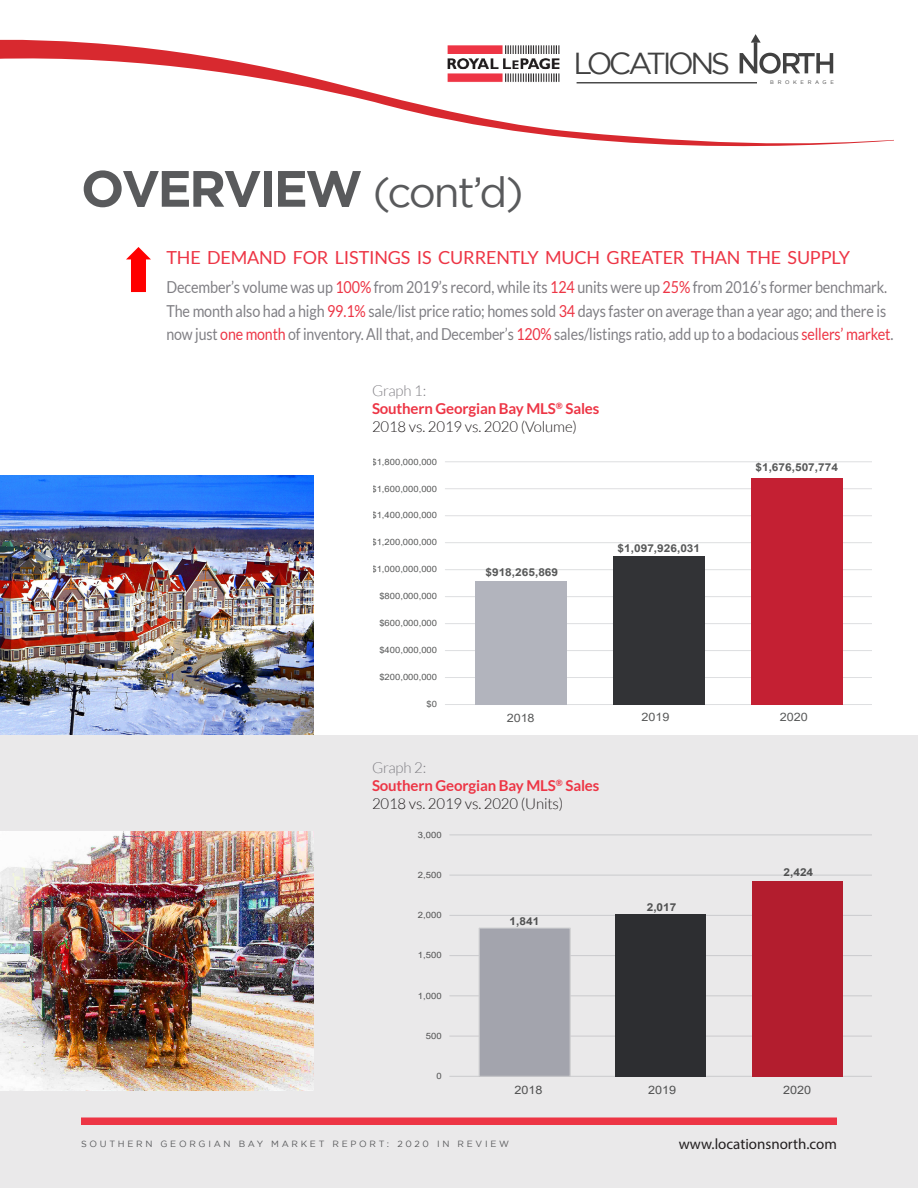
<style>
.page{position:relative;width:918px;height:1188px;background:#fff}
.page>*{position:absolute;margin:0;border:0;box-sizing:border-box;transform-origin:0 0}
.t1{font:700 51px "Gotham";letter-spacing:-.05em;color:#595a5c}
.t2{font:30.3px "Gotham";letter-spacing:-.115em;color:#414141}
.t3{font:18px "Lato";letter-spacing:-.01em;color:#ed3545}
.t4{font:16.5px/23.4px "Lato";letter-spacing:-.01em;color:#807f84;scale:.87 1}
.t5{font:700 15px/18px "Lato";letter-spacing:-.01em;color:#ed3545}
.t6{font:300 15px "Lato";letter-spacing:-.01em;color:#231f20}
.t7{font:15px "Myriad Pro";color:#231f20}
.t8{font:11.55px "Arial";color:#585959;scale:1.09 1}
.t9{font:700 10.95px "Arial";color:#585959;scale:1.09 1}
.t10{font:9px "Gotham";letter-spacing:.3em;color:#595a5c}
.t11{font:8.7px "Arial";color:#585959;scale:1.09 1}
.t12{font:5.25px "Gotham";letter-spacing:.7em;color:#414141}
.s1{font-weight:400;font-size:42px}
.s2{color:#ed3545}
.s3{font-weight:300;color:#807f84}
</style>
<div class="page">
<div style="left:0;top:735px;width:918px;height:453px;background:#eae9ea"></div>
<svg style="left:126px;top:247px;width:25px;height:45px"></svg>
<div style="left:81px;top:1118px;width:756px;height:7px;background:#ed3545"></div>
<img style="left:0;top:831px;width:314px;height:259px">
<img style="left:0;top:476px;width:314px;height:259px">
<hr style="left:450px;top:1076px;width:422px;height:1px;background:#dcdddf">
<hr style="left:450px;top:1036px;width:422px;height:1px;background:#dcdddf">
<hr style="left:450px;top:996px;width:422px;height:1px;background:#dcdddf">
<hr style="left:450px;top:955px;width:422px;height:1px;background:#dcdddf">
<hr style="left:450px;top:915px;width:422px;height:1px;background:#dcdddf">
<hr style="left:450px;top:875px;width:422px;height:1px;background:#dcdddf">
<hr style="left:450px;top:835px;width:422px;height:1px;background:#dcdddf">
<div style="left:479px;top:928px;width:91px;height:148px;background:#a3a4ad"></div>
<div style="left:479px;top:928px;width:92px;height:149px;border:1px solid #dcdddf"></div>
<div style="left:616px;top:914px;width:90px;height:162px;background:#323336"></div>
<div style="left:752px;top:881px;width:91px;height:195px;background:#b31d2e"></div>
<hr style="left:445px;top:704px;width:427px;height:1px;background:#dcdddf">
<hr style="left:445px;top:677px;width:427px;height:1px;background:#dcdddf">
<hr style="left:445px;top:650px;width:427px;height:1px;background:#dcdddf">
<hr style="left:445px;top:623px;width:427px;height:1px;background:#dcdddf">
<hr style="left:445px;top:596px;width:427px;height:1px;background:#dcdddf">
<hr style="left:445px;top:569px;width:427px;height:1px;background:#dcdddf">
<hr style="left:445px;top:542px;width:427px;height:1px;background:#dcdddf">
<hr style="left:445px;top:515px;width:427px;height:1px;background:#dcdddf">
<hr style="left:445px;top:488px;width:427px;height:1px;background:#dcdddf">
<hr style="left:445px;top:462px;width:427px;height:1px;background:#dcdddf">
<div style="left:475px;top:581px;width:92px;height:124px;background:#b2b4bd"></div>
<div style="left:613px;top:556px;width:92px;height:149px;background:#323336"></div>
<div style="left:751px;top:478px;width:92px;height:227px;background:#c42033"></div>
<svg style="left:0;top:37px;width:894px;height:110px"></svg>
<p class="t1" style="left:81px;top:159px;width:444px">OVERVIEW <span class="s1">(cont’d)</span></p>
<h2 class="t2" style="left:573px;top:46px;width:158px">LOCATIONS</h2>
<p class="t12" style="left:770px;top:80px;width:65px">BROKERAGE</p>
<p class="t3" style="left:166px;top:247px;width:685px">THE DEMAND FOR LISTINGS IS CURRENTLY MUCH GREATER THAN THE SUPPLY</p>
<p class="t4" style="left:166px;top:275px;width:837px">December’s volume was up <span class="s2">100%</span> from 2019’s record, while its <span class="s2">124</span> units were up <span class="s2">25%</span> from 2016’s former benchmark.<br>The month also had a high <span class="s2">99.1%</span> sale/list price ratio; homes sold <span class="s2">34</span> days faster on average than a year ago; and there is now just <span class="s2">one month</span> of inventory. All that, and December’s <span class="s2">120%</span> sales/listings ratio, add up to a bodacious <span class="s2">sellers’ market</span>.</p>
<p class="t5" style="left:372px;top:381px;width:229px"><span class="s3">Graph 1:<br></span>Southern Georgian Bay MLS<sup>®</sup> Sales</p>
<p class="t6" style="left:372px;top:419px;width:206px">2018 vs. 2019 vs. 2020 (Volume)</p>
<p class="t11" style="left:371px;top:455px;width:62px">$1,800,000,000</p>
<p class="t11" style="left:371px;top:482px;width:62px">$1,600,000,000</p>
<p class="t11" style="left:371px;top:509px;width:62px">$1,400,000,000</p>
<p class="t11" style="left:371px;top:536px;width:62px">$1,200,000,000</p>
<p class="t11" style="left:371px;top:563px;width:62px">$1,000,000,000</p>
<p class="t11" style="left:379px;top:590px;width:55px">$800,000,000</p>
<p class="t11" style="left:379px;top:617px;width:55px">$600,000,000</p>
<p class="t11" style="left:379px;top:644px;width:55px">$400,000,000</p>
<p class="t11" style="left:379px;top:671px;width:55px">$200,000,000</p>
<p class="t11" style="left:427px;top:698px;width:11px">$0</p>
<p class="t9" style="left:485px;top:565px;width:68px">$918,265,869</p>
<p class="t9" style="left:618px;top:541px;width:77px">$1,097,926,031</p>
<p class="t9" style="left:755px;top:460px;width:77px">$1,676,507,774</p>
<p class="t8" style="left:507px;top:709px;width:27px">2018</p>
<p class="t8" style="left:642px;top:709px;width:27px">2019</p>
<p class="t8" style="left:780px;top:709px;width:27px">2020</p>
<p class="t5" style="left:372px;top:758px;width:229px"><span class="s3">Graph 2:<br></span>Southern Georgian Bay MLS<sup>®</sup> Sales</p>
<p class="t6" style="left:372px;top:795px;width:193px">2018 vs. 2019 vs. 2020 (Units)</p>
<p class="t11" style="left:418px;top:829px;width:23px">3,000</p>
<p class="t11" style="left:418px;top:869px;width:23px">2,500</p>
<p class="t11" style="left:418px;top:909px;width:23px">2,000</p>
<p class="t11" style="left:418px;top:949px;width:23px">1,500</p>
<p class="t11" style="left:418px;top:990px;width:23px">1,000</p>
<p class="t11" style="left:426px;top:1030px;width:16px">500</p>
<p class="t11" style="left:436px;top:1070px;width:6px">0</p>
<p class="t9" style="left:510px;top:914px;width:29px">1,841</p>
<p class="t9" style="left:647px;top:899px;width:29px">2,017</p>
<p class="t9" style="left:784px;top:864px;width:29px">2,424</p>
<p class="t8" style="left:514px;top:1082px;width:27px">2018</p>
<p class="t8" style="left:648px;top:1082px;width:27px">2019</p>
<p class="t8" style="left:783px;top:1082px;width:27px">2020</p>
<p class="t10" style="left:81px;top:1139px;width:430px">SOUTHERN GEORGIAN BAY MARKET REPORT: 2020 IN REVIEW</p>
<p class="t7" style="left:679px;top:1134px;width:160px">www.locationsnorth.com</p>
</div>
